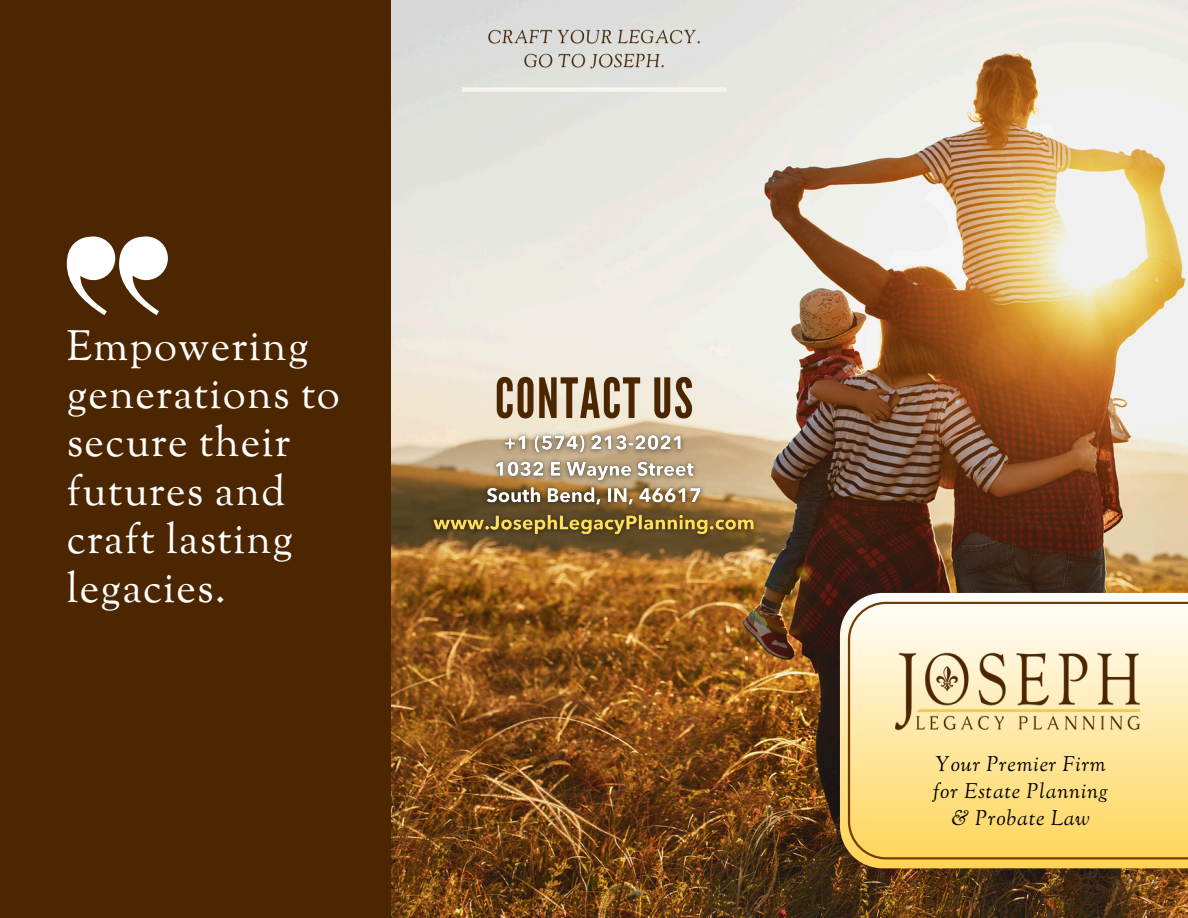
<style>
.page{position:relative;width:1188px;height:918px;background:#4c2601}
.page>*{position:absolute;margin:0;border:0;box-sizing:border-box;transform-origin:0 0}
.t1{font:55.35px "League Gothic";letter-spacing:.03em;color:#4c2601}
.t2{font:42px/48.3px "Sorts Mill Goudy";letter-spacing:.03em;color:#fff}
.t3{font:italic 21px/27px "Sorts Mill Goudy";letter-spacing:.04em;color:#000001;text-align:center}
</style>
<div class="page">
<img style="left:392px;top:0;width:796px;height:918px">
<svg style="left:840px;top:593px;width:348px;height:275px;background:#ead398"></svg>
<svg style="left:848px;top:602px;width:340px;height:257px;background:#fae29d"></svg>
<img style="left:896px;top:653px;width:244px;height:77px">
<div style="left:462px;top:87px;width:264px;height:5px;background:#f7f4ef"></div>
<svg style="left:67px;top:236px;width:101px;height:79px"></svg>
<img style="left:423px;top:426px;width:341px;height:119px">
<img style="left:484px;top:26px;width:219px;height:51px">
<p class="t2" style="left:67px;top:325px;width:274px">Empowering generations to secure their futures and craft lasting legacies.</p>
<p class="t1" style="left:495px;top:366px;width:200px">CONTACT US</p>
<h1 class="t3" style="left:933px;top:752px;width:177px">Your Premier Firm for Estate Planning &amp; Probate Law</h1>
</div>
